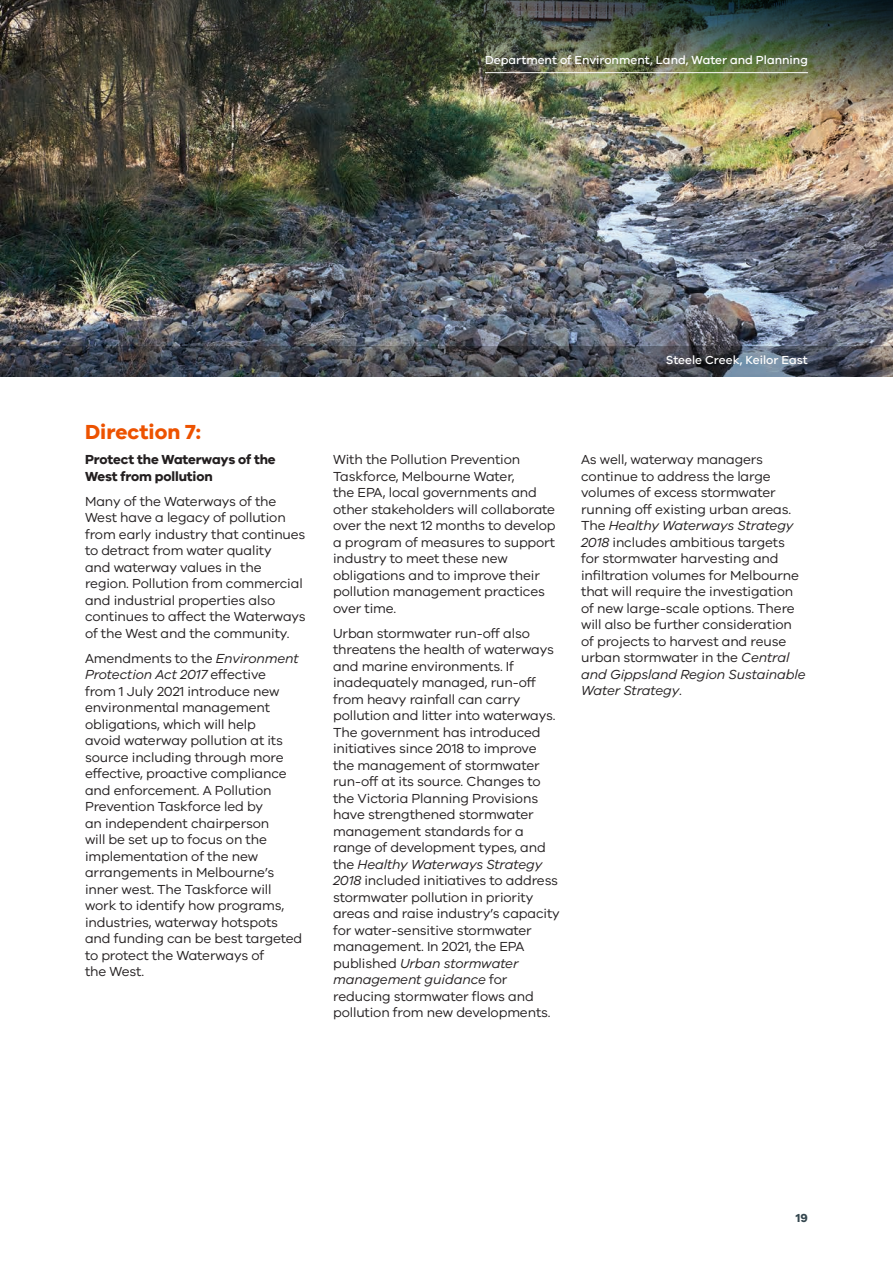
<style>
.page{position:relative;width:893px;height:1263px;background:#fff}
.page>*{position:absolute;margin:0;border:0;box-sizing:border-box;transform-origin:0 0}
.Heading_B{font:700 21px "VIC";color:#ed5200}
.Body_copy{font:13.5px/16.5px "VIC";letter-spacing:-.01em;color:#231f20}
.Body_copy-2{font:700 13.5px/16.5px "VIC";letter-spacing:-.01em;color:#231f20}
.t1{font:500 12px "VIC";color:#fff}
.t2{font:700 12px "VIC";color:#35474f}
.s1{font-style:italic}
</style>
<div class="page">
<img style="left:1px;top:183px;width:892px;height:163px">
<img style="left:0;top:0;width:1px;height:376px">
<svg style="left:0;top:346px;width:893px;height:30px;background:#454953"></svg>
<img style="left:1px;top:0;width:892px;height:183px">
<hr style="left:485px;top:72px;width:323px;height:1px;background:#fff">
<p class="t1" style="left:485px;top:53px;width:324px">Department of Environment, Land, Water and Planning</p>
<h1 class="Heading_B" style="left:85px;top:419px;width:117px">Direction 7:</h1>
<p class="Body_copy-2" style="left:85px;top:451px;width:192px">Protect the Waterways of the<br>West from pollution</p>
<p class="Body_copy" style="left:85px;top:493px;width:222px">Many of the Waterways of the<br>West have a legacy of pollution from early industry that continues to detract from water quality<br>and waterway values in the region. Pollution from commercial and industrial properties also continues to affect the Waterways of the West and the community.</p>
<p class="Body_copy" style="left:85px;top:650px;width:219px">Amendments to the <span class="s1">Environment<br>Protection Act 2017</span> effective<br>from 1 July 2021 introduce new environmental management obligations, which will help<br>avoid waterway pollution at its source including through more effective, proactive compliance and enforcement. A Pollution<br>Prevention Taskforce led by<br>an independent chairperson<br>will be set up to focus on the implementation of the new arrangements in Melbourne’s inner west. The Taskforce will work to identify how programs, industries, waterway hotspots and funding can be best targeted to protect the Waterways of<br>the West.</p>
<p class="t1" style="left:666px;top:353px;width:144px">Steele Creek, Keilor East</p>
<p class="Body_copy" style="left:333px;top:451px;width:224px">With the Pollution Prevention<br>Taskforce, Melbourne Water,<br>the EPA, local governments and other stakeholders will collaborate over the next 12 months to develop a program of measures to support industry to meet these new obligations and to improve their pollution management practices over time.</p>
<p class="Body_copy" style="left:333px;top:625px;width:228px">Urban stormwater run-off also threatens the health of waterways and marine environments. If inadequately managed, run-off from heavy rainfall can carry pollution and litter into waterways.<br>The government has introduced initiatives since 2018 to improve the management of stormwater run-off at its source. Changes to the Victoria Planning Provisions have strengthened stormwater management standards for a range of development types, and the <span class="s1">Healthy Waterways Strategy<br>2018</span> included initiatives to address stormwater pollution in priority areas and raise industry’s capacity for water-sensitive stormwater management. In 2021, the EPA published <span class="s1">Urban stormwater management guidance</span> for reducing stormwater flows and pollution from new developments.</p>
<p class="Body_copy" style="left:581px;top:451px;width:226px">As well, waterway managers continue to address the large volumes of excess stormwater running off existing urban areas.<br>The <span class="s1">Healthy Waterways Strategy<br>2018</span> includes ambitious targets for stormwater harvesting and infiltration volumes for Melbourne that will require the investigation of new large-scale options. There will also be further consideration of projects to harvest and reuse urban stormwater in the <span class="s1">Central and Gippsland Region Sustainable<br>Water Strategy</span>.</p>
<p class="t2" style="left:796px;top:1211px;width:13px">19</p>
</div>
